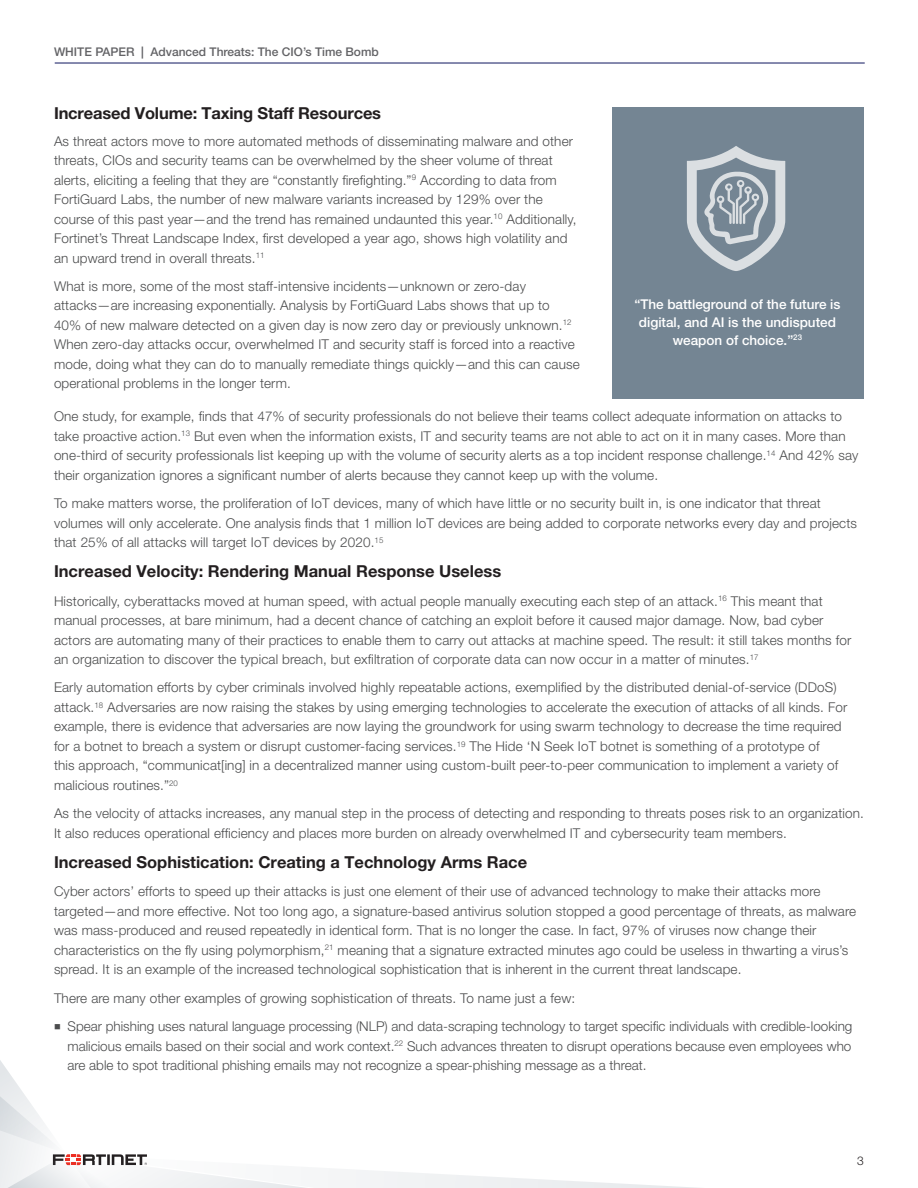
<style>
.page{position:relative;width:918px;height:1188px;background:#fff}
.page>*{position:absolute;margin:0;border:0;box-sizing:border-box;transform-origin:0 0}
.Body_Copy{font:700 16.5px "Helvetica Neue LT Pro";color:#231f20}
.Body_Copy_Sub-SUBHEA{font:700 16.5px "Helvetica Neue LT Pro";letter-spacing:-.01em;color:#231f20}
.Body_Copy-2{font:300 13.5px/19.5px "Helvetica Neue LT Pro";letter-spacing:.01em;color:#4b4c4d}
.Sidebar-call_out{font:500 13.5px/18px "Helvetica Neue LT Pro";color:#fff;text-align:center}
.t1{font:500 12px "Helvetica Neue LT Pro";color:#636366}
.t2{font:300 12px "Helvetica Neue LT Pro";color:#231f20}
.s1{font-weight:700}
</style>
<div class="page">
<hr style="left:55px;top:63px;width:810px;height:1px;background:#0f165f">
<svg style="left:0;top:1060px;width:697px;height:128px"></svg>
<div style="left:612px;top:108px;width:252px;height:291px;background:#748593"></div>
<svg style="left:687px;top:146px;width:98px;height:125px"></svg>
<p class="t1" style="left:54px;top:44px;width:326px">WHITE PAPER <span class="s1">|</span> Advanced Threats: The CIO’s Time Bomb</p>
<p class="Body_Copy_Sub-SUBHEA" style="left:54px;top:103px;width:329px">Increased Volume: Taxing Staff Resources</p>
<p class="Body_Copy-2" style="left:54px;top:131px;width:524px">As threat actors move to more automated methods of disseminating malware and other threats, CIOs and security teams can be overwhelmed by the sheer volume of threat alerts, eliciting a feeling that they are “constantly firefighting.”<sup>9</sup> According to data from FortiGuard Labs, the number of new malware variants increased by 129% over the course of this past year—and the trend has remained undaunted this year.<sup>10</sup> Additionally, Fortinet’s Threat Landscape Index, first developed a year ago, shows high volatility and an upward trend in overall threats.<sup>11</sup></p>
<p class="Body_Copy-2" style="left:54px;top:276px;width:527px">What is more, some of the most staff-intensive incidents—unknown or zero-day attacks—are increasing exponentially. Analysis by FortiGuard Labs shows that up to 40% of new malware detected on a given day is now zero day or previously unknown.<sup>12<br></sup>When zero-day attacks occur, overwhelmed IT and security staff is forced into a reactive mode, doing what they can do to manually remediate things quickly—and this can cause operational problems in the longer term.</p>
<p class="Body_Copy-2" style="left:54px;top:407px;width:806px">One study, for example, finds that 47% of security professionals do not believe their teams collect adequate information on attacks to take proactive action.<sup>13</sup> But even when the information exists, IT and security teams are not able to act on it in many cases. More than one-third of security professionals list keeping up with the volume of security alerts as a top incident response challenge.<sup>14</sup> And 42% say their organization ignores a significant number of alerts because they cannot keep up with the volume.</p>
<p class="Body_Copy-2" style="left:54px;top:493px;width:805px">To make matters worse, the proliferation of IoT devices, many of which have little or no security built in, is one indicator that threat volumes will only accelerate. One analysis finds that 1 million IoT devices are being added to corporate networks every day and projects that 25% of all attacks will target IoT devices by 2020.<sup>15</sup></p>
<p class="Body_Copy" style="left:54px;top:561px;width:449px">Increased Velocity: Rendering Manual Response Useless</p>
<p class="Body_Copy-2" style="left:54px;top:591px;width:799px">Historically, cyberattacks moved at human speed, with actual people manually executing each step of an attack.<sup>16</sup> This meant that manual processes, at bare minimum, had a decent chance of catching an exploit before it caused major damage. Now, bad cyber actors are automating many of their practices to enable them to carry out attacks at machine speed. The result: it still takes months for an organization to discover the typical breach, but exfiltration of corporate data can now occur in a matter of minutes.<sup>17</sup></p>
<p class="Body_Copy-2" style="left:54px;top:678px;width:795px">Early automation efforts by cyber criminals involved highly repeatable actions, exemplified by the distributed denial-of-service (DDoS) attack.<sup>18</sup> Adversaries are now raising the stakes by using emerging technologies to accelerate the execution of attacks of all kinds. For example, there is evidence that adversaries are now laying the groundwork for using swarm technology to decrease the time required for a botnet to breach a system or disrupt customer-facing services.<sup>19</sup> The Hide ‘N Seek IoT botnet is something of a prototype of<br>this approach, “communicat[ing] in a decentralized manner using custom-built peer-to-peer communication to implement a variety of malicious routines.”<sup>20</sup></p>
<p class="Body_Copy-2" style="left:54px;top:804px;width:811px">As the velocity of attacks increases, any manual step in the process of detecting and responding to threats poses risk to an organization.<br>It also reduces operational efficiency and places more burden on already overwhelmed IT and cybersecurity team members.</p>
<p class="Body_Copy" style="left:54px;top:852px;width:475px">Increased Sophistication: Creating a Technology Arms Race</p>
<p class="Body_Copy-2" style="left:54px;top:881px;width:804px">Cyber actors’ efforts to speed up their attacks is just one element of their use of advanced technology to make their attacks more targeted—and more effective. Not too long ago, a signature-based antivirus solution stopped a good percentage of threats, as malware was mass-produced and reused repeatedly in identical form. That is no longer the case. In fact, 97% of viruses now change their characteristics on the fly using polymorphism,<sup>21</sup> meaning that a signature extracted minutes ago could be useless in thwarting a virus’s spread. It is an example of the increased technological sophistication that is inherent in the current threat landscape.</p>
<p class="Body_Copy-2" style="left:54px;top:988px;width:523px">There are many other examples of growing sophistication of threats. To name just a few:</p>
<p class="Body_Copy-2" style="left:68px;top:1016px;width:786px;text-align:justify;text-indent:-14px">■ Spear phishing uses natural language processing (NLP) and data-scraping technology to target specific individuals with credible-looking malicious emails based on their social and work context.<sup>22</sup> Such advances threaten to disrupt operations because even employees who are able to spot traditional phishing emails may not recognize a spear-phishing message as a threat.</p>
<p class="Sidebar-call_out" style="left:634px;top:295px;width:208px">“The battleground of the future is digital, and AI is the undisputed weapon of choice.”<sup>23</sup></p>
<p class="t2" style="left:857px;top:1154px;width:8px">3</p>
</div>
